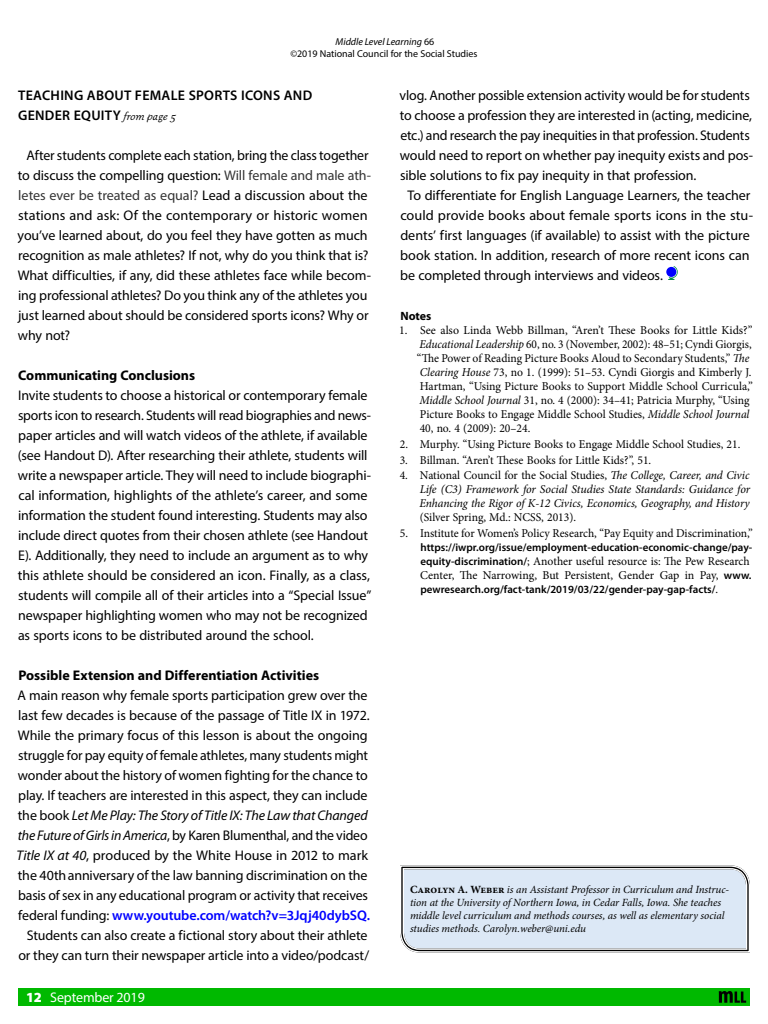
<style>
.page{position:relative;width:768px;height:1024px;background:#fff}
.page>*{position:absolute;margin:0;border:0;box-sizing:border-box;transform-origin:0 0}
.t1{font:14px/20px "Myriad Pro";letter-spacing:-.01em;color:#000}
.t2{font:700 14px "Myriad Pro";color:#000}
.t3{font:600 14px/20px "Myriad Pro";letter-spacing:.02em;color:#000}
.t4{font:14px "Myriad Pro";letter-spacing:-.01em;color:#fff}
.t5{font:12px/14px "Minion Pro";color:#000}
.t6{font:italic 12px/14px "Minion Pro";letter-spacing:-.01em;color:#000;text-align:justify}
.t7{font:700 12px "Myriad Pro";color:#000}
.t8{font:italic 11px/13px "Minion Pro";letter-spacing:-.005em;color:#000}
.t9{font:600 11px "Myriad Pro";color:#000}
.t10{font:10px/12px "Myriad Pro";color:#000;text-align:center}
.s1{font-style:italic}
.s2{font-family:"Winchester New ITC Book Italic OS";font-weight:400;font-size:12px}
.s3{color:#333}
.s4{font-weight:600;color:#00f}
.s5{font-weight:900}
.s6{font-style:normal}
.s7{font-family:"Myriad Pro";font-weight:600;font-size:11px}
.s8{font-family:"Minion Pro";font-weight:400;font-size:12px}
.s9{font-weight:700;font-style:normal}
</style>
<div class="page">
<div style="left:630px;top:988px;width:120px;height:18px;background:#00b900"></div>
<div style="left:18px;top:988px;width:724px;height:18px;background:#00b900"></div>
<div style="left:717px;top:990px;width:30px;height:14px;background:#00a300"></div>
<svg style="left:719px;top:991px;width:27px;height:12px"></svg>
<svg style="left:668px;top:266px;width:10px;height:14px"></svg>
<div style="left:666px;top:267px;width:10px;height:10px;background:#00f;border-radius:50%"></div>
<svg style="left:400px;top:865px;width:350px;height:88px;background:#d5e0ec"></svg>
<p class="t10" style="left:290px;top:35px;width:189px"><span class="s1">Middle Level Learning</span> 66<br>©2019 National Council for the Social Studies</p>
<p class="t3" style="left:18px;top:85px;width:296px">TEACHING ABOUT FEMALE SPORTS ICONS AND<br>GENDER EQUITY <span class="s2">from page 5</span></p>
<p class="t1" style="left:18px;top:145px;width:355px;text-indent:9px">After students complete each station, bring the class together to discuss the compelling question: <span class="s3">Will female and male ath&shy;letes ever be treated as equal?</span> Lead a discussion about the stations and ask: Of the contemporary or historic women you’ve learned about, do you feel they have gotten as much recognition as male athletes? If not, why do you think that is?<br>What difficulties, if any, did these athletes face while becom&shy;ing professional athletes? Do you think any of the athletes you just learned about should be considered sports icons? Why or why not?</p>
<p class="t2" style="left:18px;top:367px;width:178px">Communicating Conclusions</p>
<p class="t1" style="left:18px;top:385px;width:355px">Invite students to choose a historical or contemporary female sports icon to research. Students will read biographies and news&shy;paper articles and will watch videos of the athlete, if available (see Handout D). After researching their athlete, students will write a newspaper article. They will need to include biographi&shy;cal information, highlights of the athlete’s career, and some information the student found interesting. Students may also include direct quotes from their chosen athlete (see Handout E). Additionally, they need to include an argument as to why this athlete should be considered an icon. Finally, as a class, students will compile all of their articles into a “Special Issue” newspaper highlighting women who may not be recognized as sports icons to be distributed around the school.</p>
<p class="t2" style="left:18px;top:667px;width:302px">Possible Extension and Differentiation Activities</p>
<p class="t1" style="left:17px;top:685px;width:355px;text-align:center">A main reason why female sports participation grew over the last few decades is because of the passage of Title IX in 1972.<br>While the primary focus of this lesson is about the ongoing struggle for pay equity of female athletes, many students might wonder about the history of women fighting for the chance to play. If teachers are interested in this aspect, they can include the book <span class="s1">Let Me Play: The Story of Title IX: The Law that Changed the Future of Girls in America</span>, by Karen Blumenthal, and the video <span class="s1">Title IX at 40</span>, produced by the White House in 2012 to mark the 40thanniversary of the law banning discrimination on the basis of sex in any educational program or activity that receives federal funding: <span class="s4">www.youtube.com/watch?v=3Jqj40dybSQ.<br></span>Students can also create a fictional story about their athlete or they can turn their newspaper article into a video/podcast/</p>
<p class="t4" style="left:26px;top:989px;width:120px"><span class="s5">12</span> September 2019</p>
<p class="t1" style="left:400px;top:85px;width:352px">vlog. Another possible extension activity would be for students</p>
<p class="t1" style="left:400px;top:105px;width:354px">to choose a profession they are interested in (acting, medicine,</p>
<p class="t1" style="left:400px;top:125px;width:351px">etc.) and research the pay inequities in that profession. Students</p>
<p class="t1" style="left:400px;top:145px;width:355px">would need to report on whether pay inequity exists and pos-</p>
<p class="t1" style="left:400px;top:165px;width:298px">sible solutions to fix pay inequity in that profession.</p>
<p class="t1" style="left:407px;top:185px;width:345px">To differentiate for English Language Learners, the teacher</p>
<p class="t1" style="left:400px;top:205px;width:354px">could provide books about female sports icons in the stu-</p>
<p class="t1" style="left:400px;top:225px;width:351px">dents’ first languages (if available) to assist with the picture</p>
<p class="t1" style="left:400px;top:245px;width:351px">book station. In addition, research of more recent icons can</p>
<p class="t1" style="left:400px;top:265px;width:264px">be completed through interviews and videos.</p>
<p class="t7" style="left:400px;top:309px;width:33px">Notes</p>
<p class="t5" style="left:417px;top:323px;width:338px;text-indent:-18px">1. See also Linda Webb Billman, “Aren’t These Books for Little Kids?” <span class="s1">Educational Leadership</span> 60, no. 3 (November, 2002): 48–51; Cyndi Giorgis, “The Power of Reading Picture Books Aloud to Secondary Students,” <span class="s1">The Clearing House</span> 73, no 1. (1999): 51–53. Cyndi Giorgis and Kimberly J.<br>Hartman, “Using Picture Books to Support Middle School Curricula,” <span class="s1">Middle School Journal</span> 31, no. 4 (2000): 34–41; Patricia Murphy, “Using Picture Books to Engage Middle School Studies, <span class="s1">Middle School Journal </span>40, no. 4 (2009): 20–24.</p>
<p class="t5" style="left:400px;top:437px;width:342px">2. Murphy. “Using Picture Books to Engage Middle School Studies, 21.</p>
<p class="t5" style="left:400px;top:453px;width:253px">3. Billman. “Aren’t These Books for Little Kids?”, 51.</p>
<p class="t6" style="left:420px;top:469px;width:332px;text-indent:-20px"><span class="s6">4. National Council for the Social Studies,</span> The College, Career, and Civic Life (C3) Framework for Social Studies State Standards: Guidance for Enhancing the Rigor of K-12 Civics, Economics, Geography, and History</p>
<p class="t5" style="left:420px;top:511px;width:158px">(Silver Spring, Md.: NCSS, 2013).</p>
<p class="t5" style="left:400px;top:526px;width:355px">5. Institute for Women’s Policy Research, “Pay Equity and Discrimination,”</p>
<p class="t9" style="left:420px;top:541px;width:333px">https://iwpr.org/issue/employment-education-economic-change/pay-</p>
<p class="t5" style="left:420px;top:554px;width:333px"><span class="s7">equity-discrimination/</span>; Another useful resource is: The Pew Research<br>Center, The Narrowing, But Persistent, Gender Gap in Pay, <span class="s7">www.</span></p>
<p class="t9" style="left:421px;top:583px;width:299px">pewresearch.org/fact-tank/2019/03/22/gender-pay-gap-facts/<span class="s8">.</span></p>
<p class="t8" style="left:410px;top:883px;width:321px"><span class="s9">Carolyn A. Weber</span> is an Assistant Professor in Curriculum and Instruc&shy;tion at the University of Northern Iowa, in Cedar Falls, Iowa. She teaches middle level curriculum and methods courses, as well as elementary social studies methods. Carolyn.weber@uni.edu</p>
</div>
